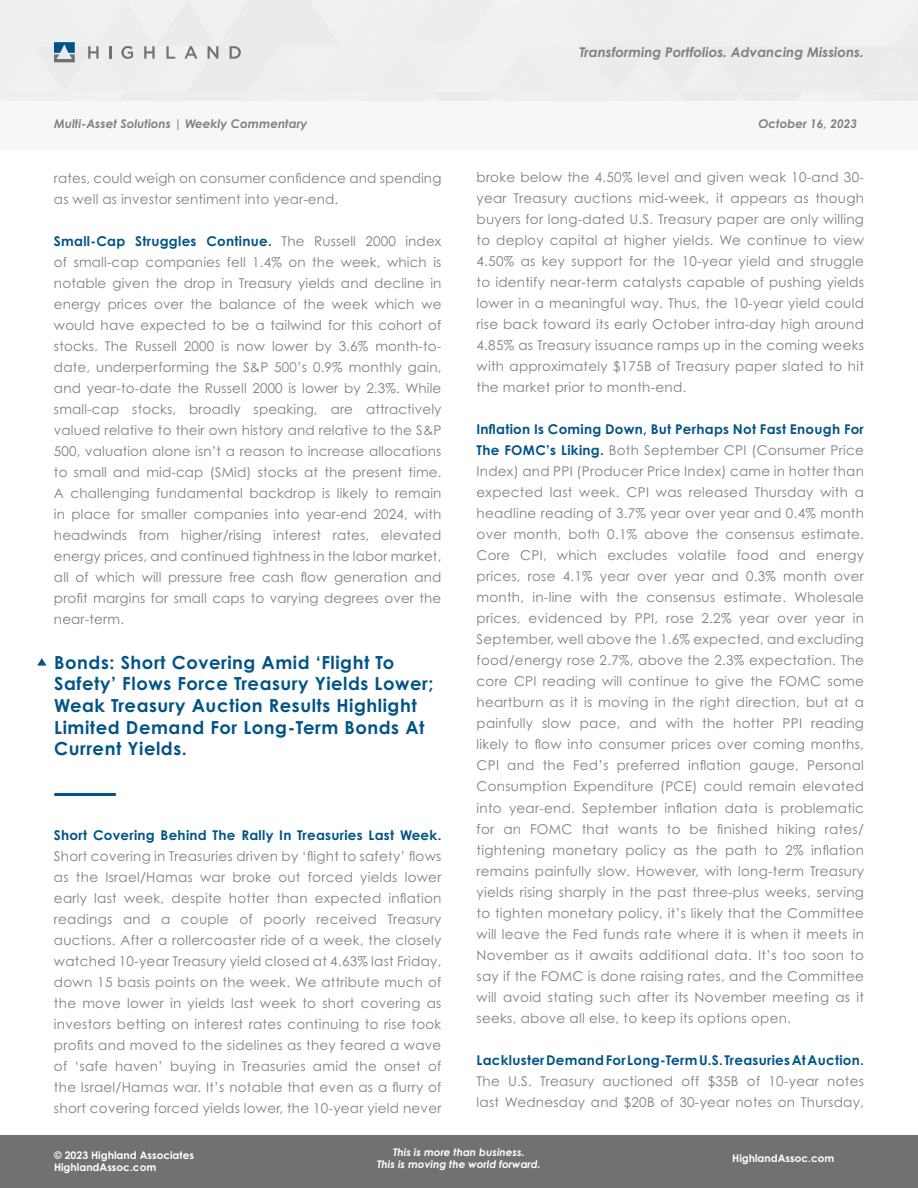
<style>
.page{position:relative;width:918px;height:1188px;background:#fff}
.page>*{position:absolute;margin:0;border:0;box-sizing:border-box;transform-origin:0 0}
.t1{font:700 18px/21.6px "Century Gothic Std";letter-spacing:.03em;color:#015486}
.t2{font:13.5px/21px "Century Gothic Std";letter-spacing:.02em;color:#7e8083;text-align:justify}
.t3{font:700 13.5px "Century Gothic Std";letter-spacing:.02em;color:#015486}
.t4{font:italic 700 13.5px "Century Gothic Std";color:#7e8083}
.t5{font:italic 700 12px "Century Gothic Std";color:#7e8083}
.t6{font:700 10.5px/12.6px "Century Gothic Std";color:#fff}
.t7{font:italic 700 10.5px/12.6px "Century Gothic Std";color:#fff;text-align:center}
.s1{font-weight:700;color:#015486}
</style>
<div class="page">
<div style="left:0;top:1135px;width:918px;height:53px;background:#707271"></div>
<svg style="left:37px;top:658px;width:9px;height:8px"></svg>
<hr style="left:54px;top:793px;width:62px;height:3px;background:#015486">
<svg style="left:54px;top:42px;width:21px;height:20px"></svg>
<svg style="left:88px;top:46px;width:11px;height:13px"></svg>
<svg style="left:110px;top:46px;width:2px;height:13px"></svg>
<svg style="left:121px;top:46px;width:12px;height:13px"></svg>
<svg style="left:144px;top:46px;width:11px;height:13px"></svg>
<svg style="left:166px;top:46px;width:9px;height:13px"></svg>
<svg style="left:184px;top:46px;width:13px;height:13px"></svg>
<svg style="left:208px;top:46px;width:10px;height:13px"></svg>
<svg style="left:230px;top:46px;width:11px;height:13px"></svg>
<div style="left:0;top:102px;width:918px;height:48px;background:#f6f8f8"></div>
<p class="t5" style="left:54px;top:116px;width:255px">Multi-Asset Solutions | Weekly Commentary</p>
<p class="t2" style="left:54px;top:167px;width:389px">rates, could weigh on consumer confidence and spending as well as investor sentiment into year-end.</p>
<p class="t2" style="left:54px;top:230px;width:389px"><span class="s1">Small-Cap Struggles Continue.</span> The Russell 2000 index of small-cap companies fell 1.4% on the week, which is notable given the drop in Treasury yields and decline in energy prices over the balance of the week which we would have expected to be a tailwind for this cohort of stocks. The Russell 2000 is now lower by 3.6% month-to&shy;date, underperforming the S&amp;P 500’s 0.9% monthly gain, and year-to-date the Russell 2000 is lower by 2.3%. While small-cap stocks, broadly speaking, are attractively valued relative to their own history and relative to the S&amp;P 500, valuation alone isn’t a reason to increase allocations to small and mid-cap (SMid) stocks at the present time.<br>A challenging fundamental backdrop is likely to remain in place for smaller companies into year-end 2024, with headwinds from higher/rising interest rates, elevated energy prices, and continued tightness in the labor market, all of which will pressure free cash flow generation and profit margins for small caps to varying degrees over the near-term.</p>
<h1 class="t1" style="left:54px;top:651px;width:381px">Bonds: Short Covering Amid ‘Flight To Safety’ Flows Force Treasury Yields Lower; Weak Treasury Auction Results Highlight Limited Demand For Long-Term Bonds At Current Yields.</h1>
<p class="t3" style="left:54px;top:827px;width:389px">Short Covering Behind The Rally In Treasuries Last Week.</p>
<p class="t2" style="left:54px;top:846px;width:389px">Short covering in Treasuries driven by ‘flight to safety’ flows as the Israel/Hamas war broke out forced yields lower early last week, despite hotter than expected inflation readings and a couple of poorly received Treasury auctions. After a rollercoaster ride of a week, the closely watched 10-year Treasury yield closed at 4.63% last Friday, down 15 basis points on the week. We attribute much of the move lower in yields last week to short covering as investors betting on interest rates continuing to rise took profits and moved to the sidelines as they feared a wave of ‘safe haven’ buying in Treasuries amid the onset of the Israel/Hamas war. It’s notable that even as a flurry of short covering forced yields lower, the 10-year yield never</p>
<p class="t4" style="left:579px;top:44px;width:286px">Transforming Portfolios. Advancing Missions.</p>
<p class="t5" style="left:758px;top:116px;width:100px">October 16, 2023</p>
<p class="t2" style="left:477px;top:167px;width:389px">broke below the 4.50% level and given weak 10-and 30- year Treasury auctions mid-week, it appears as though buyers for long-dated U.S. Treasury paper are only willing to deploy capital at higher yields. We continue to view 4.50% as key support for the 10-year yield and struggle to identify near-term catalysts capable of pushing yields lower in a meaningful way. Thus, the 10-year yield could rise back toward its early October intra-day high around 4.85% as Treasury issuance ramps up in the coming weeks with approximately $175B of Treasury paper slated to hit the market prior to month-end.</p>
<p class="t2" style="left:477px;top:419px;width:389px"><span class="s1">Inflation Is Coming Down, But Perhaps Not Fast Enough For The FOMC’s Liking.</span> Both September CPI (Consumer Price Index) and PPI (Producer Price Index) came in hotter than expected last week. CPI was released Thursday with a headline reading of 3.7% year over year and 0.4% month over month, both 0.1% above the consensus estimate.<br>Core CPI, which excludes volatile food and energy prices, rose 4.1% year over year and 0.3% month over month, in-line with the consensus estimate. Wholesale prices, evidenced by PPI, rose 2.2% year over year in September, well above the 1.6% expected, and excluding food/energy rose 2.7%, above the 2.3% expectation. The core CPI reading will continue to give the FOMC some heartburn as it is moving in the right direction, but at a painfully slow pace, and with the hotter PPI reading likely to flow into consumer prices over coming months, CPI and the Fed’s preferred inflation gauge, Personal Consumption Expenditure (PCE) could remain elevated into year-end. September inflation data is problematic for an FOMC that wants to be finished hiking rates/ tightening monetary policy as the path to 2% inflation remains painfully slow. However, with long-term Treasury yields rising sharply in the past three-plus weeks, serving to tighten monetary policy, it’s likely that the Committee will leave the Fed funds rate where it is when it meets in November as it awaits additional data. It’s too soon to say if the FOMC is done raising rates, and the Committee will avoid stating such after its November meeting as it seeks, above all else, to keep its options open.</p>
<p class="t3" style="left:477px;top:1051px;width:389px">Lackluster Demand For Long-Term U.S. Treasuries At Auction.</p>
<p class="t2" style="left:477px;top:1070px;width:389px">The U.S. Treasury auctioned off $35B of 10-year notes last Wednesday and $20B of 30-year notes on Thursday,</p>
<p class="t6" style="left:54px;top:1149px;width:142px">© 2023 Highland Associates<br>HighlandAssoc.com</p>
<p class="t7" style="left:377px;top:1146px;width:165px">This is more than business.<br>This is moving the world forward.</p>
<p class="t6" style="left:732px;top:1152px;width:104px">HighlandAssoc.com</p>
</div>
